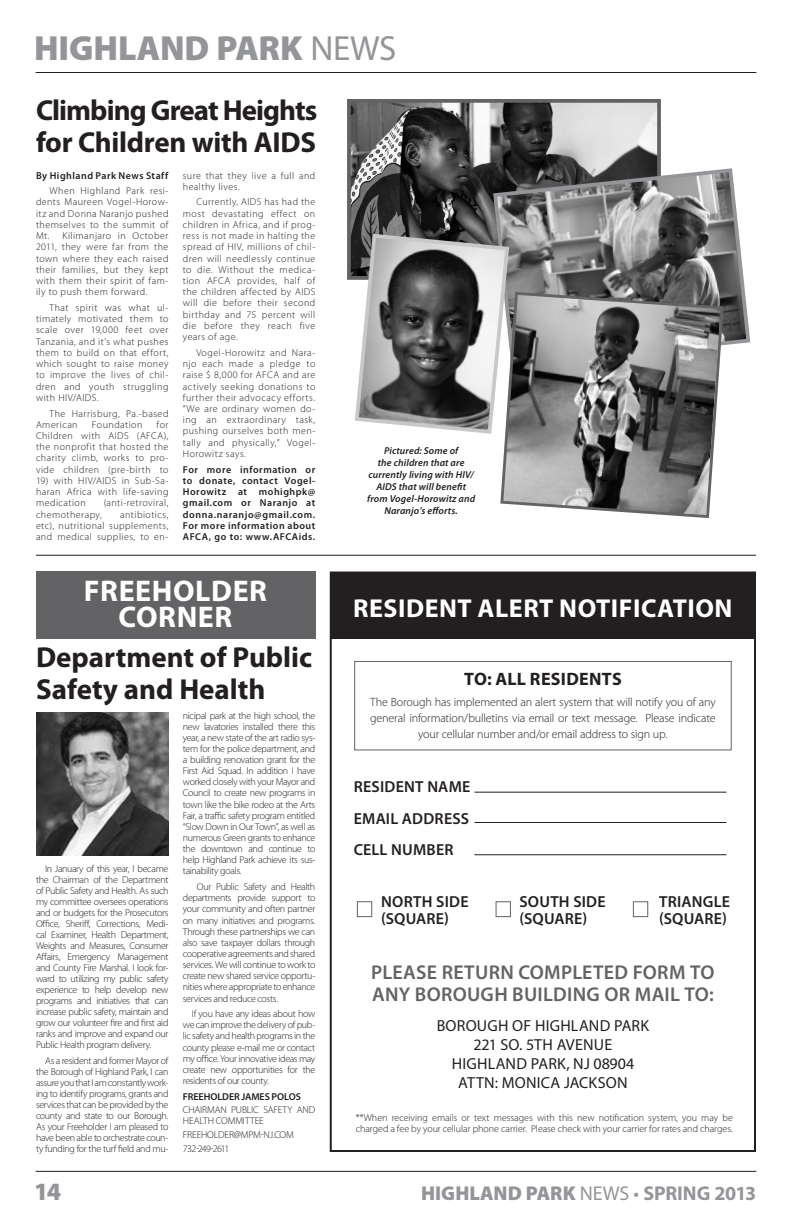
<style>
.page{position:relative;width:792px;height:1224px;background:#fff}
.page>*{position:absolute;margin:0;border:0;box-sizing:border-box;transform-origin:0 0}
.t1{font:900 35px "Myriad Pro";color:#939598}
.t2{font:700 30px/26px "Myriad Pro";letter-spacing:.02em;color:#fff;text-align:center}
.t3{font:700 29px/32px "Myriad Pro";letter-spacing:-.03em;color:#231f20}
.t4{font:700 29px/32px "Myriad Pro";letter-spacing:-.01em;color:#231f20}
.t5{font:700 26px "Myriad Pro";letter-spacing:.02em;color:#fff}
.t6{font:900 25px "Myriad Pro";color:#939598}
.t7{font:600 20px/22px "Myriad Pro";letter-spacing:.015em;color:#636366}
.t8{font:900 20px "Myriad Pro";letter-spacing:.005em;color:#939598}
.t9{font:700 18px "Myriad Pro";letter-spacing:.015em;color:#231f20}
.t10{font:600 16px/17px "Myriad Pro";letter-spacing:.015em;color:#231f20}
.t11{font:16px/19px "Myriad Pro";letter-spacing:.015em;color:#231f20;text-align:center}
.t12{font:300 12px/16px "Myriad Pro";letter-spacing:-.015em;color:#231f20;text-align:center}
._2nd_Bullet_Indents{font:300 10px/11.2px "Myriad Pro";letter-spacing:.01em;color:#231f20;text-align:justify}
._2nd_Bullet_Indents-2{font:600 10px/11.2px "Myriad Pro";letter-spacing:.05em;color:#231f20;text-align:justify}
.t13{font:italic 600 10px/12px "Myriad Pro";letter-spacing:.015em;color:#231f20;text-align:center}
._2nd_Bullet_Indents-3{font:300 10px/11.2px "Myriad Pro";letter-spacing:.045em;color:#231f20}
._2nd_Bullet_Indents-4{font:300 10px/11.1px "Myriad Pro";letter-spacing:-.015em;color:#231f20}
._2nd_Bullet_Indents-5{font:600 10px "Myriad Pro";letter-spacing:-.005em;color:#231f20}
._2nd_Bullet_Indents-6{font:300 10px "Myriad Pro";letter-spacing:-.07em;color:#231f20}
.s1{font-weight:400}
.s2{font-weight:700}
</style>
<div class="page">
<hr style="left:36px;top:1171px;width:720px;height:1px;background:#231f20">
<hr style="left:36px;top:555px;width:720px;height:1px;background:#231f20">
<div style="left:331px;top:572px;width:424px;height:67px;background:#231f20"></div>
<div style="left:330px;top:572px;width:426px;height:580px;border:2px solid #231f20"></div>
<hr style="left:474px;top:792px;width:252px;height:1px;background:#231f20">
<hr style="left:474px;top:822px;width:252px;height:1px;background:#231f20">
<hr style="left:474px;top:854px;width:252px;height:1px;background:#231f20">
<div style="left:354px;top:661px;width:378px;height:89px;border:1px solid #636366"></div>
<div style="left:496px;top:901px;width:15px;height:16px;border:1px solid #636366"></div>
<div style="left:633px;top:901px;width:15px;height:16px;border:1px solid #636366"></div>
<div style="left:357px;top:901px;width:15px;height:16px;border:1px solid #636366"></div>
<img style="left:36px;top:712px;width:132px;height:144px">
<img style="left:352px;top:104px;width:304px;height:171px">
<div style="left:347px;top:99px;width:314px;height:181px;border:4px solid #636366"></div>
<svg style="left:491px;top:166px;width:260px;height:179px;background:#7f7f80"></svg>
<svg style="left:500px;top:290px;width:225px;height:228px;background:#838383"></svg>
<svg style="left:353px;top:232px;width:158px;height:204px"></svg>
<div style="left:36px;top:572px;width:279px;height:67px;background:#636366"></div>
<hr style="left:36px;top:72px;width:720px;height:1px;background:#231f20">
<p class="t1" style="left:34px;top:25px;width:364px">HIGHLAND PARK <span class="s1">NEWS</span></p>
<p class="t3" style="left:36px;top:94px;width:283px">Climbing Great Heights for Children with AIDS</p>
<p class="_2nd_Bullet_Indents-2" style="left:36px;top:169px;width:134px">By Highland Park News Staff</p>
<p class="_2nd_Bullet_Indents" style="left:36px;top:185px;width:134px;text-indent:14px">When Highland Park resi&shy;dents Maureen Vogel-Horow&shy;itz and Donna Naranjo pushed themselves to the summit of Mt. Kilimanjaro in October 2011, they were far from the town where they each raised their families, but they kept with them their spirit of fam&shy;ily to push them forward.</p>
<p class="_2nd_Bullet_Indents" style="left:36px;top:302px;width:134px;text-indent:14px">That spirit was what ul&shy;timately motivated them to scale over 19,000 feet over Tanzania, and it’s what pushes them to build on that effort, which sought to raise money to improve the lives of chil&shy;dren and youth struggling with HIV/AIDS.</p>
<p class="_2nd_Bullet_Indents-3" style="left:36px;top:408px;width:134px;text-indent:14px">The Harrisburg, Pa.-based<br>American</p>
<p class="_2nd_Bullet_Indents" style="left:36px;top:419px;width:134px;text-indent:121px">for Children with AIDS (AFCA), the nonprofit that hosted the charity climb, works to pro&shy;vide children (pre-birth to</p>
<p class="_2nd_Bullet_Indents" style="left:36px;top:475px;width:134px">19) with HIV/AIDS in Sub-Sa&shy;haran Africa with life-saving medication</p>
<p class="_2nd_Bullet_Indents-3" style="left:92px;top:419px;width:52px">Foundation</p>
<p class="_2nd_Bullet_Indents-3" style="left:104px;top:498px;width:66px">(anti-retroviral,</p>
<p class="_2nd_Bullet_Indents" style="left:36px;top:509px;width:134px;text-indent:84px">antibiotics, etc), nutritional supplements, and medical supplies, to en-</p>
<p class="_2nd_Bullet_Indents-3" style="left:36px;top:509px;width:67px">chemotherapy,</p>
<p class="_2nd_Bullet_Indents-3" style="left:183px;top:170px;width:134px">sure that they live a full and healthy lives.</p>
<p class="_2nd_Bullet_Indents" style="left:183px;top:197px;width:134px;text-indent:14px">Currently, AIDS has had the most devastating effect on children in Africa, and if prog&shy;ress is not made in halting the spread of HIV, millions of chil&shy;dren will needlessly continue to die. Without the medica&shy;tion AFCA provides, half of the children affected by AIDS will die before their second birthday and 75 percent will die before they reach five years of age.</p>
<p class="_2nd_Bullet_Indents" style="left:183px;top:347px;width:134px;text-indent:14px">Vogel-Horowitz and Nara&shy;njo each made a pledge to raise $ 8,000 for AFCA and are actively seeking donations to further their advocacy efforts. “We are ordinary women do&shy;ing an extraordinary task, pushing ourselves both men&shy;tally and physically,” Vogel-Horowitz says.</p>
<p class="_2nd_Bullet_Indents-2" style="left:183px;top:463px;width:134px">For more information or to donate, contact Vogel-Horowitz at mohighpk@ gmail.com or Naranjo at donna.naranjo@gmail.com.<br>For more information about AFCA, go to: www.AFCAids.</p>
<p class="t2" style="left:84px;top:577px;width:185px">FREEHOLDER<br>CORNER</p>
<p class="t4" style="left:36px;top:641px;width:278px">Department of Public<br>Safety and Health</p>
<p class="_2nd_Bullet_Indents" style="left:36px;top:863px;width:134px;text-indent:9px">In January of this year, I became the Chairman of the Department of Public Safety and Health. As such my committee oversees operations and or budgets for the Prosecutors Office, Sheriff, Corrections, Medi&shy;cal Examiner, Health Department, Weights and Measures, Consumer Affairs, Emergency Management and County Fire Marshal. I look for&shy;ward to utilizing my public safety experience to help develop new programs and initiatives that can increase public safety, maintain and grow our volunteer fire and first aid ranks and improve and expand our Public Health program delivery.</p>
<p class="_2nd_Bullet_Indents" style="left:36px;top:1055px;width:134px;text-indent:9px">As a resident and former Mayor of the Borough of Highland Park, I can assure you that I am constantly work&shy;ing to identify programs, grants and services that can be provided by the county and state to our Borough.<br>As your Freeholder I am pleased to have been able to orchestrate coun&shy;ty funding for the turf field and mu-</p>
<p class="_2nd_Bullet_Indents" style="left:183px;top:710px;width:134px">nicipal park at the high school, the new lavatories installed there this year, a new state of the art radio sys&shy;tem for the police department, and a building renovation grant for the First Aid Squad. In addition I have worked closely with your Mayor and Council to create new programs in town like the bike rodeo at the Arts Fair, a traffic safety program entitled “Slow Down in Our Town”, as well as numerous Green grants to enhance the downtown and continue to help Highland Park achieve its sus&shy;tainability goals.</p>
<p class="_2nd_Bullet_Indents" style="left:183px;top:881px;width:134px;text-indent:14px">Our Public Safety and Health departments provide support to your community and often partner on many initiatives and programs.<br>Through these partnerships we can also save taxpayer dollars through cooperative agreements and shared services. We will continue to work to create new shared service opportu&shy;nities where appropriate to enhance services and reduce costs.</p>
<p class="_2nd_Bullet_Indents" style="left:183px;top:1008px;width:134px;text-indent:9px">If you have any ideas about how we can improve the delivery of pub&shy;lic safety and health programs in the county please e-mail me or contact my office. Your innovative ideas may create new opportunities for the residents of our county.</p>
<p class="_2nd_Bullet_Indents-5" style="left:183px;top:1090px;width:119px">FREEHOLDER JAMES POLOS</p>
<p class="_2nd_Bullet_Indents-4" style="left:183px;top:1105px;width:134px">CHAIRMAN PUBLIC SAFETY AND<br>HEALTH COMMITTEE</p>
<p class="_2nd_Bullet_Indents-4" style="left:183px;top:1129px;width:113px">FREEHOLDER@MPM-NJ.COM</p>
<p class="_2nd_Bullet_Indents-6" style="left:183px;top:1143px;width:48px">732-249-2611</p>
<p class="t13" style="left:367px;top:445px;width:110px">Pictured: Some of<br>the children that are currently living with HIV/<br>AIDS that will benefit from Vogel-Horowitz and<br>Naranjo’s efforts.</p>
<p class="t5" style="left:353px;top:591px;width:381px">RESIDENT ALERT NOTIFICATION</p>
<p class="t9" style="left:464px;top:667px;width:159px">TO: ALL RESIDENTS</p>
<p class="t12" style="left:370px;top:694px;width:347px">The Borough has implemented an alert system that will notify you of any general information/bulletins via email or text message. Please indicate your cellular number and/or email address to sign up.</p>
<p class="t10" style="left:354px;top:778px;width:118px">RESIDENT NAME</p>
<p class="t10" style="left:354px;top:809px;width:117px">EMAIL ADDRESS</p>
<p class="t10" style="left:354px;top:841px;width:102px">CELL NUMBER</p>
<p class="t10" style="left:381px;top:892px;width:89px">NORTH SIDE (SQUARE)</p>
<p class="t10" style="left:519px;top:892px;width:88px">SOUTH SIDE (SQUARE)</p>
<p class="t10" style="left:659px;top:892px;width:72px">TRIANGLE (SQUARE)</p>
<p class="t7" style="left:371px;top:961px;width:345px">PLEASE RETURN COMPLETED FORM TO<br>ANY BOROUGH BUILDING OR MAIL TO:</p>
<p class="t11" style="left:437px;top:1016px;width:214px">BOROUGH OF HIGHLAND PARK<br>221 SO. 5TH AVENUE<br>HIGHLAND PARK, NJ 08904<br>ATTN: MONICA JACKSON</p>
<p class="_2nd_Bullet_Indents" style="left:356px;top:1112px;width:379px">**When receiving emails or text messages with this new notification system, you may be charged a fee by your cellular phone carrier. Please check with your carrier for rates and charges.</p>
<p class="t6" style="left:34px;top:1175px;width:29px">14</p>
<p class="t8" style="left:421px;top:1180px;width:337px">HIGHLAND PARK <span class="s1">NEWS •</span> <span class="s2">SPRING 2013</span></p>
</div>
